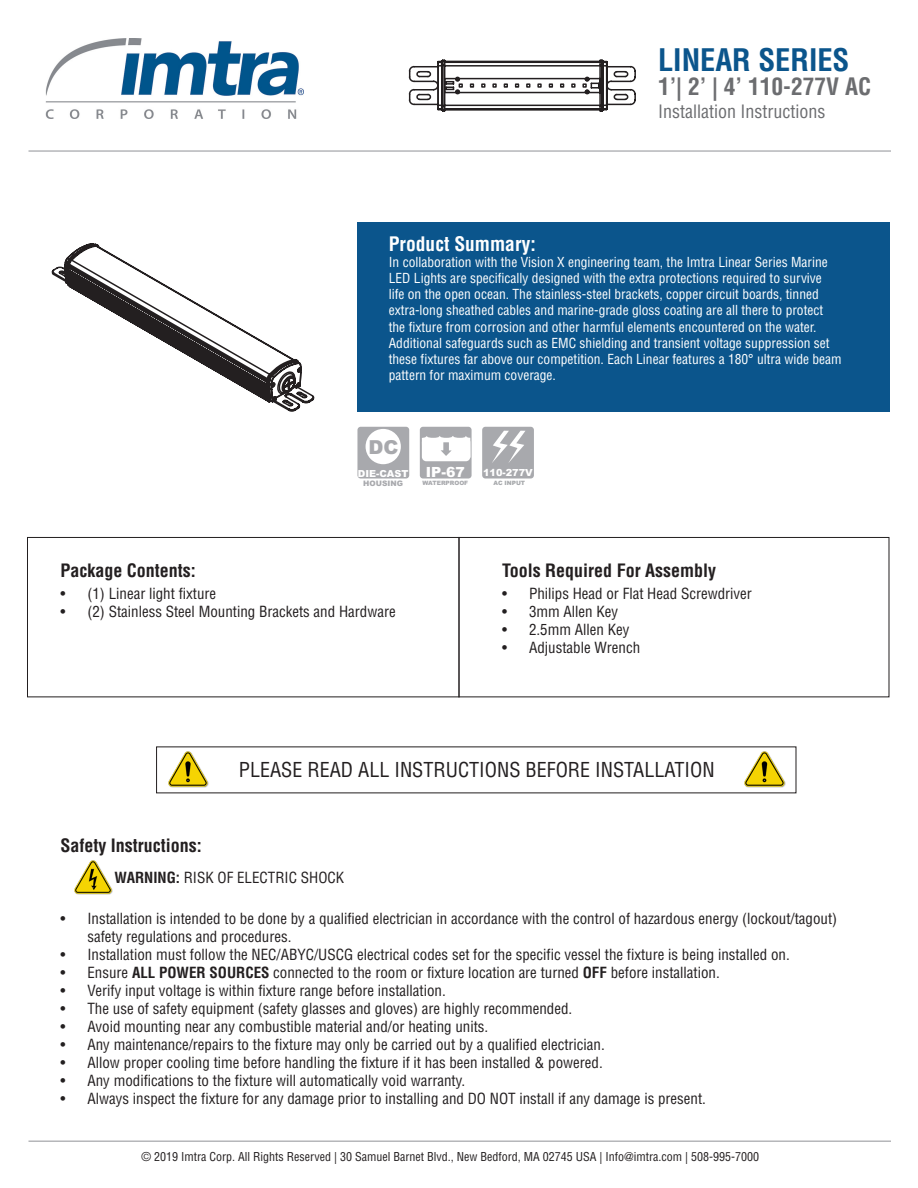
<style>
.page{position:relative;width:918px;height:1188px;background:#fff}
.page>*{position:absolute;margin:0;border:0;box-sizing:border-box;transform-origin:0 0}
.t1{font:700 condensed 30.3px "Helvetica";color:#0b558c}
.t2{font:700 condensed 23.4px "Helvetica";color:#6c6d70}
.t3{font:condensed 20.1px "Helvetica";color:#231f20}
.t4{font:700 condensed 19.5px "Helvetica";color:#fff}
.t5{font:900 19.35px "Arial";color:#a8a9ad}
.t6{font:700 condensed 18px "Helvetica";color:#231f20}
.t7{font:condensed 18px "Helvetica";color:#6c6d70}
.t8{font:condensed 15px/18px "Helvetica";color:#231f20}
.t9{font:900 14.1px "Arial";color:#fff}
.t10{font:condensed 13.5px/16.2px "Helvetica";color:#fff}
.t11{font:condensed 12px "Helvetica";color:#231f20}
.t12{font:900 9.75px "Arial";color:#fff}
.t13{font:900 7.5px "Arial";color:#a8a9ad}
.t14{font:900 6px "Arial";color:#a8a9ad}
.t15{font:900 5.85px "Arial";color:#a7a9ac}
.s1{font-weight:700}
</style>
<div class="page">
<img style="left:45px;top:38px;width:258px;height:80px">
<hr style="left:28px;top:150px;width:863px;height:2px;background:#b5b6b9">
<hr style="left:28px;top:1140px;width:863px;height:2px;background:#b5b6b9">
<svg style="left:408px;top:59px;width:228px;height:53px"></svg>
<div style="left:357px;top:222px;width:533px;height:190px;background:#0b558c"></div>
<div style="left:357px;top:427px;width:52px;height:52px;background:#a8a9ad;border-radius:3px"></div>
<div style="left:366px;top:429px;width:35px;height:35px;background:#fff;border-radius:50%"></div>
<div style="left:420px;top:427px;width:52px;height:52px;background:#a8a9ad;border-radius:3px"></div>
<div style="left:422px;top:438px;width:48px;height:23px;background:#fff;border-radius:4px"></div>
<svg style="left:422px;top:436px;width:49px;height:21px"></svg>
<div style="left:482px;top:427px;width:52px;height:52px;background:#a8a9ad;border-radius:3px"></div>
<svg style="left:492px;top:431px;width:33px;height:32px"></svg>
<img style="left:168px;top:751px;width:41px;height:36px">
<img style="left:745px;top:751px;width:40px;height:36px">
<img style="left:74px;top:861px;width:38px;height:34px">
<div style="left:27px;top:537px;width:862px;height:160px;border:1px solid #231f20"></div>
<hr style="left:458px;top:537px;width:2px;height:160px;background:#231f20">
<svg style="left:51px;top:266px;width:264px;height:146px"></svg>
<svg style="left:63px;top:243px;width:240px;height:161px"></svg>
<h1 class="t1" style="left:658px;top:41px;width:193px">LINEAR SERIES</h1>
<h2 class="t2" style="left:658px;top:72px;width:215px">1’| 2’ | 4’ 110-277V AC</h2>
<p class="t7" style="left:658px;top:100px;width:169px">Installation Instructions</p>
<h3 class="t4" style="left:389px;top:231px;width:149px">Product Summary:</h3>
<p class="t10" style="left:389px;top:254px;width:454px">In collaboration with the Vision X engineering team, the Imtra Linear Series Marine LED Lights are specifically designed with the extra protections required to survive<br>life on the open ocean. The stainless-steel brackets, copper circuit boards, tinned extra-long sheathed cables and marine-grade gloss coating are all there to protect the fixture from corrosion and other harmful elements encountered on the water.<br>Additional safeguards such as EMC shielding and transient voltage suppression set these fixtures far above our competition. Each Linear features a 180° ultra wide beam pattern for maximum coverage.</p>
<p class="t5" style="left:368px;top:433px;width:32px">DC</p>
<p class="t12" style="left:358px;top:466px;width:52px">DIE-CAST</p>
<p class="t13" style="left:363px;top:478px;width:41px">HOUSING</p>
<p class="t9" style="left:426px;top:461px;width:40px">IP-67</p>
<p class="t14" style="left:422px;top:479px;width:47px">WATERPROOF</p>
<p class="t12" style="left:483px;top:466px;width:51px">110-277V</p>
<p class="t15" style="left:494px;top:479px;width:33px">AC INPUT</p>
<p class="t6" style="left:60px;top:559px;width:137px">Package Contents:</p>
<p class="t8" style="left:60px;top:585px;width:157px">• (1) Linear light fixture</p>
<p class="t8" style="left:60px;top:603px;width:337px">• (2) Stainless Steel Mounting Brackets and Hardware</p>
<p class="t6" style="left:502px;top:559px;width:216px">Tools Required For Assembly</p>
<p class="t8" style="left:502px;top:585px;width:251px">• Philips Head or Flat Head Screwdriver</p>
<p class="t8" style="left:502px;top:603px;width:118px">• 3mm Allen Key</p>
<p class="t8" style="left:502px;top:621px;width:129px">• 2.5mm Allen Key</p>
<p class="t8" style="left:502px;top:639px;width:140px">• Adjustable Wrench</p>
<h3 class="t3" style="left:239px;top:757px;width:477px">PLEASE READ ALL INSTRUCTIONS BEFORE INSTALLATION</h3>
<p class="t6" style="left:60px;top:834px;width:143px">Safety Instructions:</p>
<p class="t8" style="left:114px;top:868px;width:231px"><span class="s1">WARNING:</span> RISK OF ELECTRIC SHOCK</p>
<p class="t8" style="left:87px;top:909px;width:751px;text-indent:-27px">• Installation is intended to be done by a qualified electrician in accordance with the control of hazardous energy (lockout/tagout) safety regulations and procedures.</p>
<p class="t8" style="left:60px;top:945px;width:731px">• Installation must follow the NEC/ABYC/USCG electrical codes set for the specific vessel the fixture is being installed on.</p>
<p class="t8" style="left:60px;top:963px;width:661px">• Ensure <span class="s1">ALL POWER SOURCES</span> connected to the room or fixture location are turned <span class="s1">OFF</span> before installation.</p>
<p class="t8" style="left:60px;top:981px;width:387px">• Verify input voltage is within fixture range before installation.</p>
<p class="t8" style="left:60px;top:999px;width:513px">• The use of safety equipment (safety glasses and gloves) are highly recommended.</p>
<p class="t8" style="left:60px;top:1017px;width:429px">• Avoid mounting near any combustible material and/or heating units.</p>
<p class="t8" style="left:60px;top:1035px;width:546px">• Any maintenance/repairs to the fixture may only be carried out by a qualified electrician.</p>
<p class="t8" style="left:60px;top:1053px;width:544px">• Allow proper cooling time before handling the fixture if it has been installed &amp; powered.</p>
<p class="t8" style="left:60px;top:1071px;width:406px">• Any modifications to the fixture will automatically void warranty.</p>
<p class="t8" style="left:60px;top:1089px;width:647px">• Always inspect the fixture for any damage prior to installing and DO NOT install if any damage is present.</p>
<p class="t11" style="left:142px;top:1149px;width:619px">© 2019 Imtra Corp. All Rights Reserved | 30 Samuel Barnet Blvd., New Bedford, MA 02745 USA | Info@imtra.com | 508-995-7000</p>
</div>
